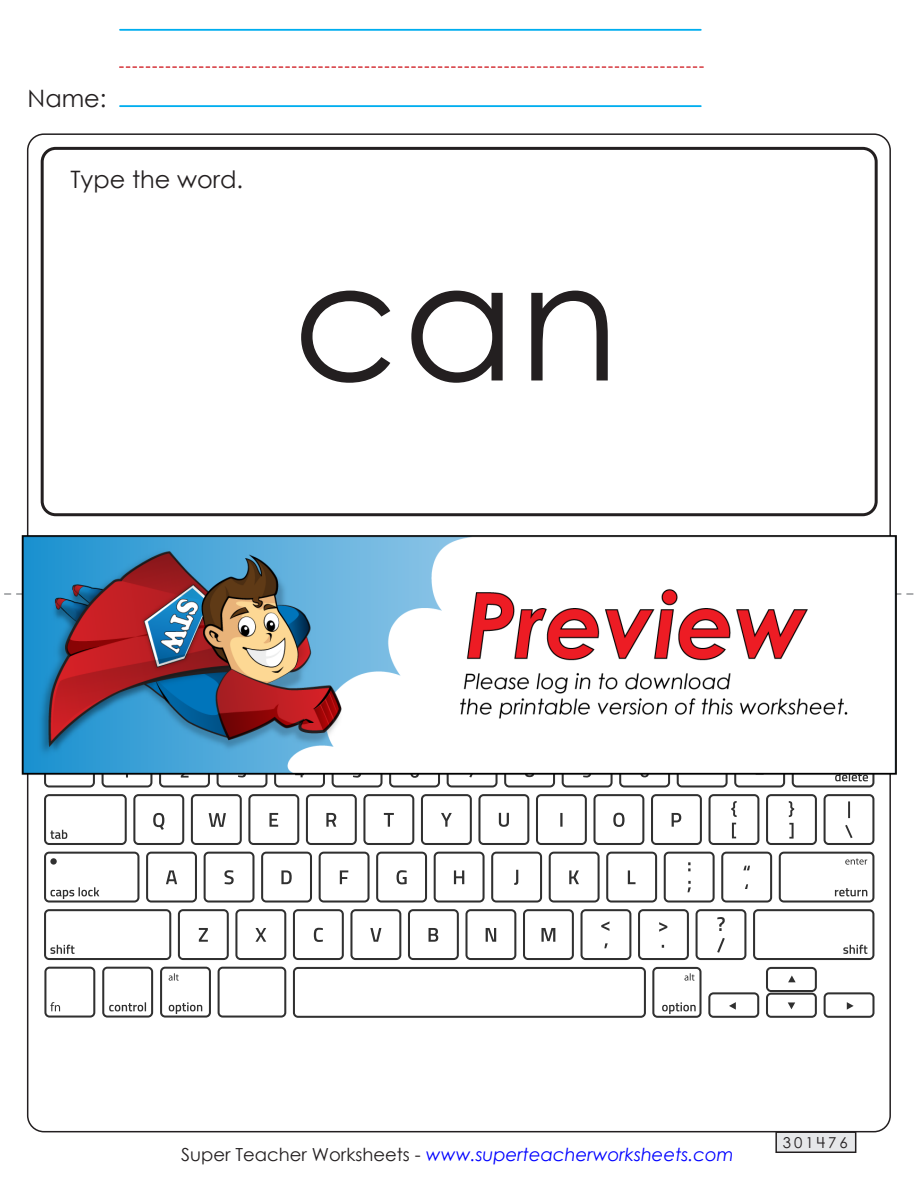
<style>
.page{position:relative;width:918px;height:1188px;background:#fff}
.page>*{position:absolute;margin:0;border:0;box-sizing:border-box;transform-origin:0 0}
.t1{font:165px "Century STW3";color:#231f20}
.t2{font:24px "Century Gothic 2";color:#231f20}
.t3{font:italic 18px "Century Gothic 2";color:#00f}
.t4{font:15px "Century STW4";letter-spacing:.2em;color:#231f20}
.s1{font-style:normal;color:#231f20}
</style>
<div class="page">
<hr style="left:120px;top:29px;width:581px;height:2px;background:#00aeef">
<hr style="left:120px;top:105px;width:581px;height:2px;background:#00aeef">
<svg style="left:119px;top:66px;width:585px;height:2px"></svg>
<div style="left:776px;top:1132px;width:80px;height:20px;background:#e6e7e9"></div>
<div style="left:775px;top:1131px;width:81px;height:22px;border:2px solid #231f20"></div>
<div style="left:41px;top:147px;width:837px;height:369px;border:3px solid #231f20;border-radius:14px"></div>
<svg style="left:44px;top:794px;width:831px;height:224px"></svg>
<svg style="left:50px;top:794px;width:818px;height:220px"></svg>
<svg style="left:5px;top:593px;width:908px;height:2px"></svg>
<img style="left:14px;top:516px;width:883px;height:274px">
<p class="t2" style="left:28px;top:81px;width:80px">Name:</p>
<p class="t2" style="left:70px;top:162px;width:174px">Type the word.</p>
<p class="t1" style="left:293px;top:206px;width:328px">can</p>
<p class="t3" style="left:181px;top:1142px;width:554px"><span class="s1">Super Teacher Worksheets -</span> www.superteacherworksheets.com</p>
<p class="t4" style="left:783px;top:1132px;width:66px">301476</p>
</div>
